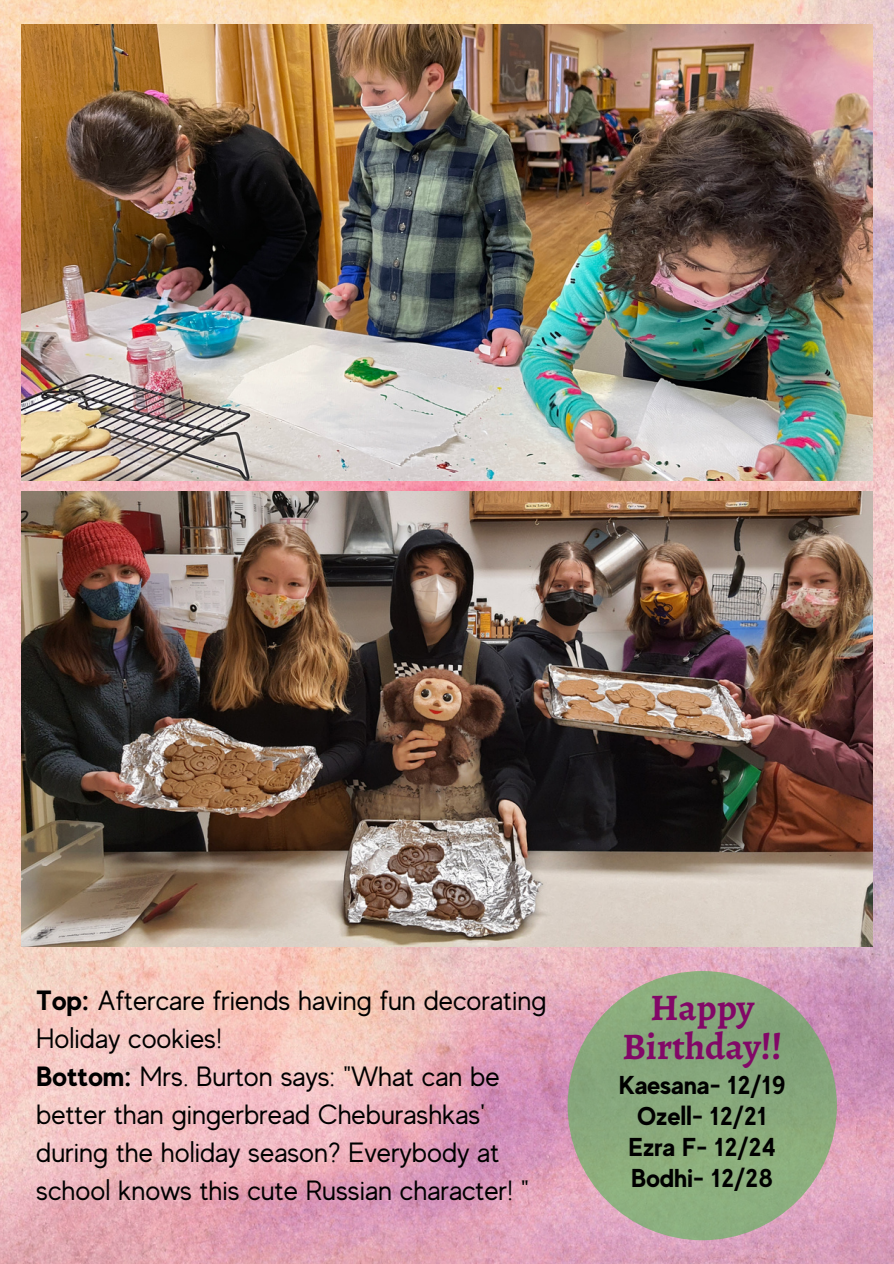
<style>
.page{position:relative;width:894px;height:1264px;background:#fff}
.page>*{position:absolute;margin:0;border:0;box-sizing:border-box;transform-origin:0 0}
.t1{font:700 37.5px/39.5px "Alegreya";color:#820767;text-align:center}
.t2{font:27.75px/38px "MADE Evolve Sans";color:#000}
.t3{font:700 25.8px "MADE Evolve Sans";color:#000}
.s1{font-weight:700}
</style>
<div class="page">
<img style="left:0;top:0;width:893px;height:1263px">
<img style="left:22px;top:24px;width:850px;height:456px">
<img style="left:22px;top:491px;width:850px;height:455px">
<div style="left:567px;top:971px;width:269px;height:269px;background:#89aa7c;border-radius:50%"></div>
<p class="t2" style="left:36px;top:981px;width:511px"><span class="s1">Top:</span> Aftercare friends having fun decorating<br>Holiday cookies!</p>
<p class="t2" style="left:36px;top:1057px;width:494px"><span class="s1">Bottom:</span> Mrs. Burton says: "What can be better than gingerbread Cheburashkas' during the holiday season? Everybody at school knows this cute Russian character! "</p>
<p class="t1" style="left:622px;top:987px;width:161px">Happy<br>Birthday!!</p>
<p class="t3" style="left:618px;top:1070px;width:168px">Kaesana- 12/19</p>
<p class="t3" style="left:637px;top:1100px;width:132px">Ozell- 12/21</p>
<p class="t3" style="left:628px;top:1131px;width:149px">Ezra F- 12/24</p>
<p class="t3" style="left:631px;top:1162px;width:144px">Bodhi- 12/28</p>
</div>
